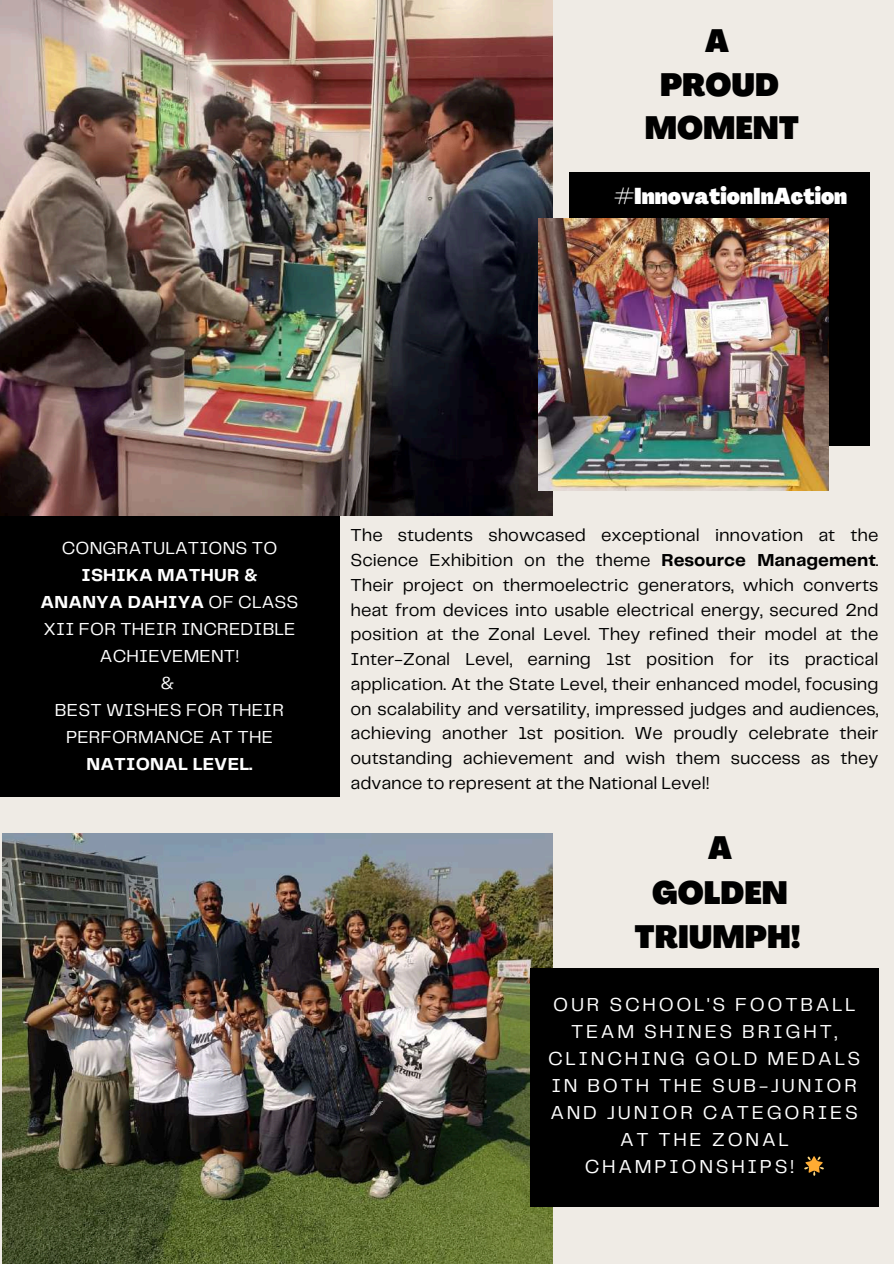
<style>
.page{position:relative;width:894px;height:1264px;background:#fff}
.page>*{position:absolute;margin:0;border:0;box-sizing:border-box;transform-origin:0 0}
.t1{font:900 condensed 31.65px/43.8px "Agrandir";color:#000;text-align:center}
.t2{font:900 condensed 22.5px "Agrandir";color:#fff}
.t3{font:19.5px "Telegraf";letter-spacing:.14em;color:#fff}
.t4{font:18px/24.8px "Telegraf";color:#000;text-align:justify}
.t5{font:18px/27px "Telegraf";letter-spacing:.01em;color:#fff;text-align:center}
.t6{font:700 18px "Telegraf";letter-spacing:.01em;color:#fff}
.s1{font-weight:700}
</style>
<div class="page">
<div style="left:0;top:0;width:893px;height:1263px;background:#efebe5"></div>
<div style="left:0;top:515px;width:339px;height:282px;background:#000"></div>
<img style="left:0;top:0;width:552px;height:515px">
<div style="left:568px;top:173px;width:301px;height:273px;background:#000"></div>
<img style="left:538px;top:218px;width:289px;height:273px">
<img style="left:2px;top:833px;width:550px;height:430px">
<div style="left:530px;top:968px;width:348px;height:239px;background:#000"></div>
<h1 class="t1" style="left:644px;top:22px;width:156px">A<br>PROUD<br>MOMENT</h1>
<p class="t2" style="left:614px;top:187px;width:234px">#InnovationInAction</p>
<p class="t5" style="left:62px;top:536px;width:217px">CONGRATULATIONS TO</p>
<p class="t5" style="left:41px;top:563px;width:259px"><span class="s1">ISHIKA MATHUR &amp;<br>ANANYA DAHIYA</span> OF CLASS<br>XII FOR THEIR INCREDIBLE<br>ACHIEVEMENT!<br>&amp;<br>BEST WISHES FOR THEIR<br>PERFORMANCE AT THE</p>
<p class="t6" style="left:86px;top:756px;width:168px">NATIONAL LEVEL.</p>
<p class="t4" style="left:350px;top:524px;width:529px">The students showcased exceptional innovation at the Science Exhibition on the theme <span class="s1">Resource Management</span>.<br>Their project on thermoelectric generators, which converts heat from devices into usable electrical energy, secured 2nd position at the Zonal Level. They refined their model at the Inter-Zonal Level, earning 1st position for its practical application. At the State Level, their enhanced model, focusing on scalability and versatility, impressed judges and audiences, achieving another 1st position. We proudly celebrate their outstanding achievement and wish them success as they advance to represent at the National Level!</p>
<h1 class="t1" style="left:634px;top:829px;width:167px">A<br>GOLDEN<br>TRIUMPH!</h1>
<p class="t3" style="left:553px;top:996px;width:303px">OUR SCHOOL'S FOOTBALL</p>
<p class="t3" style="left:571px;top:1023px;width:268px">TEAM SHINES BRIGHT,</p>
<p class="t3" style="left:548px;top:1050px;width:314px">CLINCHING GOLD MEDALS</p>
<p class="t3" style="left:551px;top:1077px;width:307px">IN BOTH THE SUB-JUNIOR</p>
<p class="t3" style="left:550px;top:1104px;width:309px">AND JUNIOR CATEGORIES</p>
<p class="t3" style="left:619px;top:1131px;width:170px">AT THE ZONAL</p>
<p class="t3" style="left:584px;top:1158px;width:211px">CHAMPIONSHIPS!</p>
</div>
